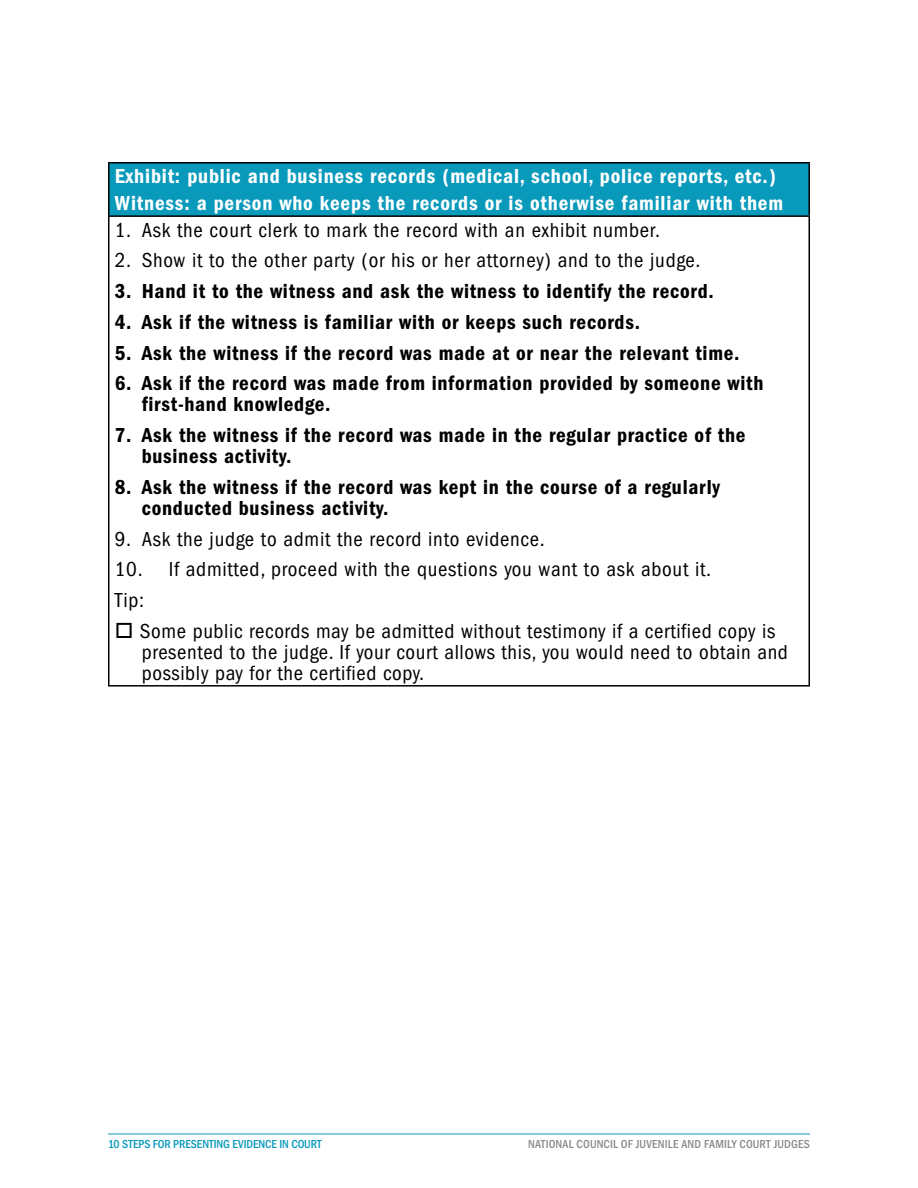
<style>
.page{position:relative;width:918px;height:1188px;background:#fff}
.page>*{position:absolute;margin:0;border:0;box-sizing:border-box;transform-origin:0 0}
.t1{font:21px/21px "ITC Franklin Gothic Std Dm Cd";letter-spacing:.035em;color:#000}
.t2{font:condensed 21px/21px "ITC Franklin Gothic Std";letter-spacing:.035em;color:#000}
.t3{font:21px/27px "ITC Franklin Gothic Std Dm Cd";letter-spacing:.04em;color:#fff}
.t4{font:500 condensed 12px "ITC Franklin Gothic Std";letter-spacing:.015em;color:#8a8a8d}
.t5{font:500 condensed 12px "ITC Franklin Gothic Std";letter-spacing:-.005em;color:#0999bb}
</style>
<div class="page">
<hr style="left:108px;top:1134px;width:702px;height:1px;background:#0999bb">
<div style="left:109px;top:163px;width:700px;height:53px;background:#0999bb"></div>
<hr style="left:108px;top:162px;width:702px;height:2px;background:#000">
<hr style="left:108px;top:163px;width:2px;height:52px;background:#000">
<hr style="left:808px;top:163px;width:2px;height:52px;background:#000">
<hr style="left:108px;top:215px;width:702px;height:2px;background:#000">
<hr style="left:108px;top:217px;width:2px;height:468px;background:#000">
<hr style="left:808px;top:217px;width:2px;height:468px;background:#000">
<hr style="left:108px;top:685px;width:702px;height:2px;background:#000">
<p class="t3" style="left:115px;top:163px;width:670px">Exhibit: public and business records (medical, school, police reports, etc.)<br>Witness: a person who keeps the records or is otherwise familiar with them</p>
<p class="t2" style="left:115px;top:219px;width:547px">1. Ask the court clerk to mark the record with an exhibit number.</p>
<p class="t2" style="left:115px;top:250px;width:587px">2. Show it to the other party (or his or her attorney) and to the judge.</p>
<p class="t1" style="left:115px;top:281px;width:601px">3. Hand it to the witness and ask the witness to identify the record.</p>
<p class="t1" style="left:115px;top:311px;width:527px">4. Ask if the witness is familiar with or keeps such records.</p>
<p class="t1" style="left:115px;top:342px;width:626px">5. Ask the witness if the record was made at or near the relevant time.</p>
<p class="t1" style="left:142px;top:373px;width:623px;text-indent:-27px">6. Ask if the record was made from information provided by someone with first-hand knowledge.</p>
<p class="t1" style="left:142px;top:425px;width:605px;text-indent:-27px">7. Ask the witness if the record was made in the regular practice of the business activity.</p>
<p class="t1" style="left:142px;top:476px;width:580px;text-indent:-27px">8. Ask the witness if the record was kept in the course of a regularly conducted business activity.</p>
<p class="t2" style="left:115px;top:528px;width:432px">9. Ask the judge to admit the record into evidence.</p>
<p class="t2" style="left:115px;top:554px;width:598px;line-height:30.8px">10. If admitted, proceed with the questions you want to ask about it.<br>Tip:</p>
<p class="t2" style="left:142px;top:620px;width:648px;text-indent:-27px">□ Some public records may be admitted without testimony if a certified copy is presented to the judge. If your court allows this, you would need to obtain and possibly pay for the certified copy.</p>
<p class="t5" style="left:108px;top:1137px;width:215px">10 STEPS FOR PRESENTING EVIDENCE IN COURT</p>
<p class="t4" style="left:528px;top:1137px;width:283px">NATIONAL COUNCIL OF JUVENILE AND FAMILY COURT JUDGES</p>
</div>
